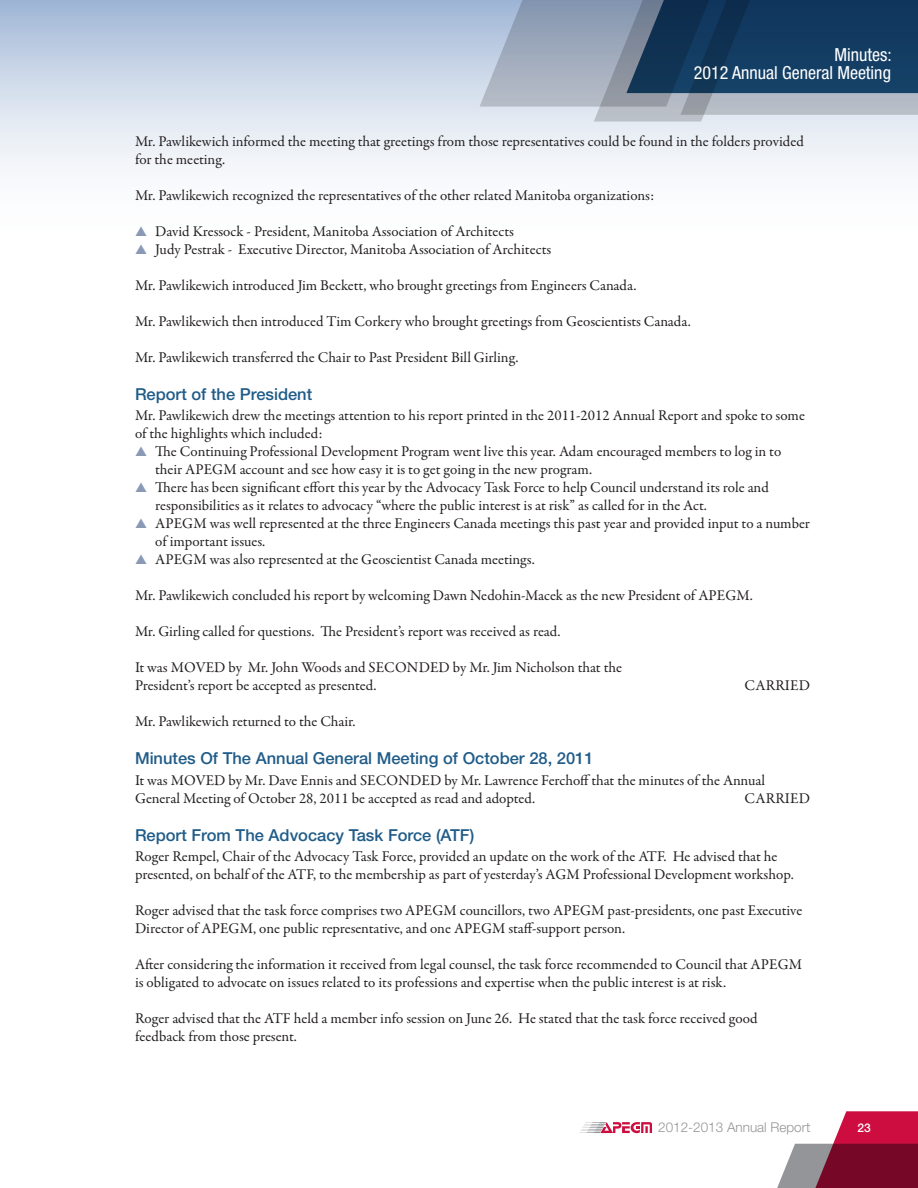
<style>
.page{position:relative;width:918px;height:1188px;background:#fff}
.page>*{position:absolute;margin:0;border:0;box-sizing:border-box;transform-origin:0 0}
.t1{font:condensed 18px/18px "Helvetica Neue LT Std";color:#fff;text-align:right}
.t2{font:500 16.5px "Helvetica Neue LT Std";color:#205c88}
.t3{font:15px/18px "Garamond Premr Pro";color:#231f20}
.t4{font:300 13.5px "Helvetica Neue LT Std";color:#939598}
.t5{font:500 12px "Helvetica Neue LT Std";color:#fff}
.s1{color:#8999b6}
</style>
<div class="page">
<div style="left:0;top:0;width:918px;height:253px;background:linear-gradient(to bottom,#acbfda,#fff)"></div>
<svg style="left:579px;top:1122px;width:73px;height:11px"></svg>
<svg style="left:480px;top:0;width:438px;height:122px;background:#627993"></svg>
<svg style="left:0;top:0;width:1px;height:253px"></svg>
<svg style="left:777px;top:1111px;width:141px;height:77px"></svg>
<p class="t1" style="left:694px;top:46px;width:199px">Minutes:<br>2012 Annual General Meeting</p>
<p class="t3" style="left:135px;top:133px;width:670px">Mr. Pawlikewich informed the meeting that greetings from those representatives could be found in the folders provided for the meeting.</p>
<p class="t3" style="left:135px;top:187px;width:521px">Mr. Pawlikewich recognized the representatives of the other related Manitoba organizations:</p>
<p class="t3" style="left:135px;top:223px;width:381px"><span class="s1">▲</span> David Kressock - President, Manitoba Association of Architects</p>
<p class="t3" style="left:135px;top:241px;width:418px"><span class="s1">▲</span> Judy Pestrak - Executive Director, Manitoba Association of Architects</p>
<p class="t3" style="left:135px;top:277px;width:503px">Mr. Pawlikewich introduced Jim Beckett, who brought greetings from Engineers Canada.</p>
<p class="t3" style="left:135px;top:313px;width:557px">Mr. Pawlikewich then introduced Tim Corkery who brought greetings from Geoscientists Canada.</p>
<p class="t3" style="left:135px;top:349px;width:385px">Mr. Pawlikewich transferred the Chair to Past President Bill Girling.</p>
<p class="t2" style="left:135px;top:384px;width:179px">Report of the President</p>
<p class="t3" style="left:135px;top:407px;width:671px">Mr. Pawlikewich drew the meetings attention to his report printed in the 2011-2012 Annual Report and spoke to some of the highlights which included:</p>
<p class="t3" style="left:155px;top:443px;width:628px;text-indent:-20px"><span class="s1">▲</span> The Continuing Professional Development Program went live this year. Adam encouraged members to log in to their APEGM account and see how easy it is to get going in the new program.</p>
<p class="t3" style="left:155px;top:479px;width:615px;text-indent:-20px"><span class="s1">▲</span> There has been significant effort this year by the Advocacy Task Force to help Council understand its role and responsibilities as it relates to advocacy “where the public interest is at risk” as called for in the Act.</p>
<p class="t3" style="left:155px;top:515px;width:656px;text-indent:-20px"><span class="s1">▲</span> APEGM was well represented at the three Engineers Canada meetings this past year and provided input to a number of important issues.</p>
<p class="t3" style="left:135px;top:551px;width:401px"><span class="s1">▲</span> APEGM was also represented at the Geoscientist Canada meetings.</p>
<p class="t3" style="left:135px;top:587px;width:619px">Mr. Pawlikewich concluded his report by welcoming Dawn Nedohin-Macek as the new President of APEGM.</p>
<p class="t3" style="left:135px;top:623px;width:427px">Mr. Girling called for questions. The President’s report was received as read.</p>
<p class="t3" style="left:135px;top:659px;width:488px">It was MOVED by Mr. John Woods and SECONDED by Mr. Jim Nicholson that the<br>President’s report be accepted as presented.</p>
<p class="t3" style="left:745px;top:677px;width:67px">CARRIED</p>
<p class="t3" style="left:135px;top:713px;width:222px">Mr. Pawlikewich returned to the Chair.</p>
<p class="t2" style="left:135px;top:748px;width:460px">Minutes Of The Annual General Meeting of October 28, 2011</p>
<p class="t3" style="left:135px;top:772px;width:632px">It was MOVED by Mr. Dave Ennis and SECONDED by Mr. Lawrence Ferchoff that the minutes of the Annual<br>General Meeting of October 28, 2011 be accepted as read and adopted.</p>
<p class="t3" style="left:745px;top:790px;width:67px">CARRIED</p>
<p class="t2" style="left:135px;top:825px;width:341px">Report From The Advocacy Task Force (ATF)</p>
<p class="t3" style="left:135px;top:848px;width:660px">Roger Rempel, Chair of the Advocacy Task Force, provided an update on the work of the ATF. He advised that he presented, on behalf of the ATF, to the membership as part of yesterday’s AGM Professional Development workshop.</p>
<p class="t3" style="left:135px;top:902px;width:669px">Roger advised that the task force comprises two APEGM councillors, two APEGM past-presidents, one past Executive<br>Director of APEGM, one public representative, and one APEGM staff-support person.</p>
<p class="t3" style="left:135px;top:956px;width:669px">After considering the information it received from legal counsel, the task force recommended to Council that APEGM is obligated to advocate on issues related to its professions and expertise when the public interest is at risk.</p>
<p class="t3" style="left:135px;top:1010px;width:624px">Roger advised that the ATF held a member info session on June 26. He stated that the task force received good feedback from those present.</p>
<p class="t4" style="left:658px;top:1119px;width:153px">2012-2013 Annual Report</p>
<p class="t5" style="left:857px;top:1120px;width:15px">23</p>
</div>
